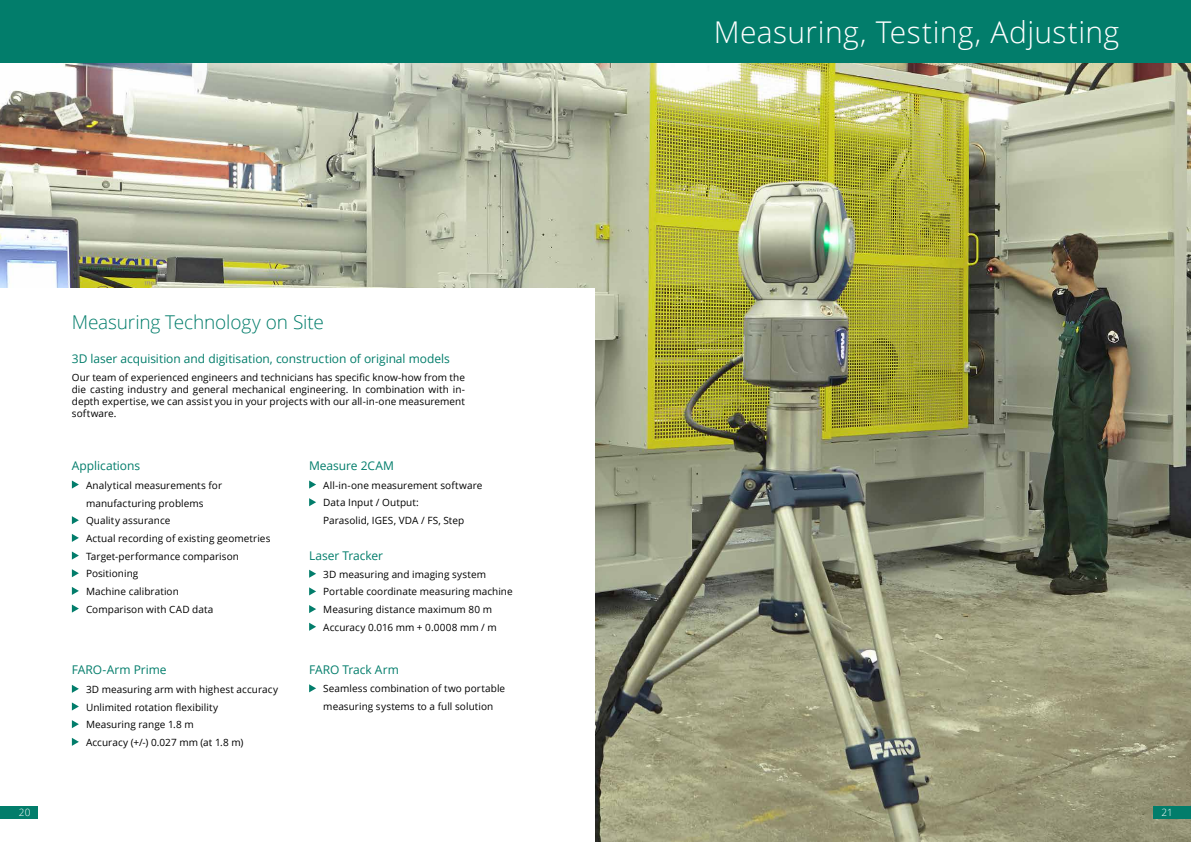
<style>
.page{position:relative;width:1191px;height:842px;background:#fff}
.page>*{position:absolute;margin:0;border:0;box-sizing:border-box;transform-origin:0 0}
.t1{font:300 30px "Open Sans";letter-spacing:.01em;color:#fff}
.t2{font:300 19px "Open Sans";letter-spacing:-.005em;color:#027d6b}
.t3{font:12px "Open Sans";letter-spacing:-.005em;color:#027d6b}
.t4{font:10px/17.7px "Open Sans";letter-spacing:.005em;color:#000}
.t5{font:300 10px "Open Sans";color:#fff}
</style>
<div class="page">
<img style="left:0;top:62px;width:595px;height:226px">
<img style="left:595px;top:62px;width:596px;height:780px">
<div style="left:0;top:0;width:1191px;height:62px;background:#027d6b"></div>
<svg style="left:309px;top:480px;width:7px;height:9px"></svg>
<svg style="left:309px;top:498px;width:7px;height:8px"></svg>
<svg style="left:309px;top:570px;width:7px;height:8px"></svg>
<svg style="left:309px;top:587px;width:7px;height:8px"></svg>
<svg style="left:309px;top:605px;width:7px;height:8px"></svg>
<svg style="left:309px;top:623px;width:7px;height:8px"></svg>
<svg style="left:72px;top:685px;width:7px;height:8px"></svg>
<svg style="left:72px;top:702px;width:7px;height:8px"></svg>
<svg style="left:72px;top:720px;width:7px;height:8px"></svg>
<svg style="left:72px;top:738px;width:7px;height:8px"></svg>
<svg style="left:309px;top:684px;width:7px;height:8px"></svg>
<svg style="left:72px;top:480px;width:7px;height:9px"></svg>
<svg style="left:72px;top:516px;width:7px;height:8px"></svg>
<svg style="left:72px;top:534px;width:7px;height:8px"></svg>
<svg style="left:72px;top:551px;width:7px;height:9px"></svg>
<svg style="left:72px;top:569px;width:7px;height:8px"></svg>
<svg style="left:72px;top:587px;width:7px;height:8px"></svg>
<svg style="left:72px;top:604px;width:7px;height:9px"></svg>
<div style="left:0;top:806px;width:38px;height:13px;background:#027d6b"></div>
<div style="left:1153px;top:806px;width:38px;height:13px;background:#027d6b"></div>
<h2 class="t2" style="left:72px;top:309px;width:254px">Measuring Technology on Site</h2>
<p class="t3" style="left:72px;top:350px;width:379px">3D laser acquisition and digitisation, construction of original models</p>
<p class="t4" style="left:72px;top:371px;width:395px;line-height:12px;text-align:justify">Our team of experienced engineers and technicians has specific know-how from the die casting industry and general mechanical engineering. In combination with in&shy;depth expertise, we can assist you in your projects with our all-in-one measurement software.</p>
<p class="t3" style="left:72px;top:457px;width:70px">Applications</p>
<p class="t4" style="left:86px;top:476px;width:186px">Analytical measurements for manufacturing problems<br>Quality assurance<br>Actual recording of existing geometries<br>Target-performance comparison<br>Positioning<br>Machine calibration<br>Comparison with CAD data</p>
<p class="t3" style="left:72px;top:661px;width:96px">FARO-Arm Prime</p>
<p class="t4" style="left:86px;top:680px;width:193px">3D measuring arm with highest accuracy<br>Unlimited rotation flexibility<br>Measuring range 1.8 m<br>Accuracy (+/-) 0.027 mm (at 1.8 m)</p>
<p class="t3" style="left:309px;top:457px;width:86px">Measure 2CAM</p>
<p class="t4" style="left:323px;top:476px;width:161px">All-in-one measurement software<br>Data Input / Output:<br>Parasolid, IGES, VDA / FS, Step</p>
<p class="t3" style="left:309px;top:547px;width:75px">Laser Tracker</p>
<p class="t4" style="left:323px;top:565px;width:191px">3D measuring and imaging system Portable coordinate measuring machine Measuring distance maximum 80 m Accuracy 0.016 mm + 0.0008 mm / m</p>
<p class="t3" style="left:309px;top:661px;width:91px">FARO Track Arm</p>
<p class="t4" style="left:323px;top:679px;width:183px;line-height:18px">Seamless combination of two portable measuring systems to a full solution</p>
<h1 class="t1" style="left:714px;top:12px;width:407px">Measuring, Testing, Adjusting</h1>
<p class="t5" style="left:19px;top:806px;width:13px">20</p>
<p class="t5" style="left:1161px;top:806px;width:13px">21</p>
</div>
